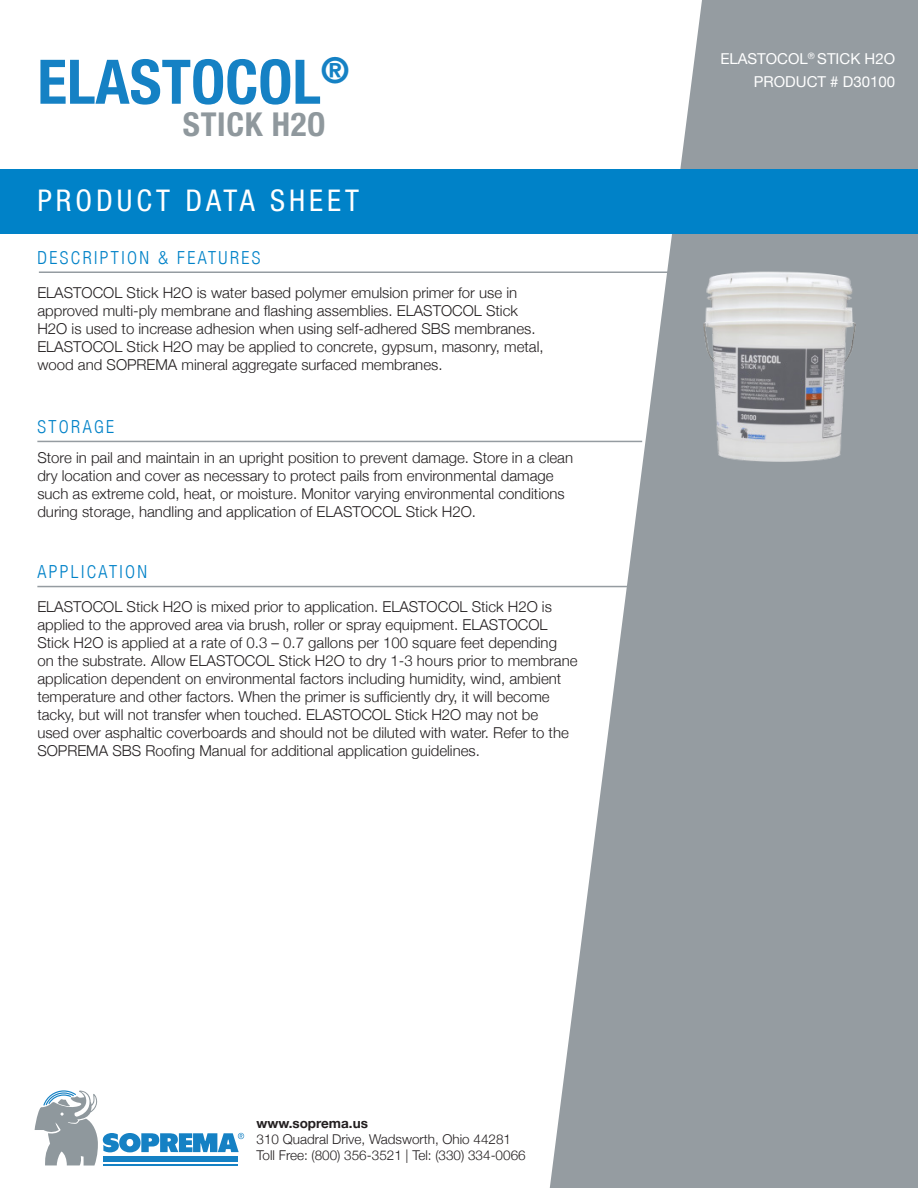
<style>
.page{position:relative;width:918px;height:1188px;background:#fff}
.page>*{position:absolute;margin:0;border:0;box-sizing:border-box;transform-origin:0 0}
.t1{font:700 condensed 61.5px "Helvetica Neue LT Std";color:#1581c4}
.t2{font:700 condensed 33px "Helvetica Neue LT Std";letter-spacing:.02em;color:#8f989d}
.t3{font:condensed 30px "Helvetica Neue LT Std";letter-spacing:.135em;color:#fff}
.t4{font:300 condensed 18px "Helvetica Neue LT";letter-spacing:.135em;color:#0082c8}
.t5{font:300 15px/18px "Helvetica Neue";color:#231f20}
.t6{font:15px "Helvetica Neue";color:#fff}
.t7{font:300 13.5px "Helvetica Neue";color:#231f20}
.t8{font:700 13.5px "Helvetica Neue";color:#231f20}
</style>
<div class="page">
<hr style="left:37px;top:586px;width:605px;height:1px;background:#959ca1">
<hr style="left:37px;top:441px;width:605px;height:1px;background:#959ca1">
<svg style="left:550px;top:0;width:368px;height:1188px;fill:#959ca1"></svg>
<div style="left:0;top:169px;width:918px;height:65px;background:#0082c8"></div>
<hr style="left:39px;top:271px;width:652px;height:2px;background:#959ca1">
<svg style="left:35px;top:1090px;width:209px;height:76px"></svg>
<img style="left:700px;top:253px;width:188px;height:226px">
<p class="t1" style="left:37px;top:45px;width:314px">ELASTOCOL<sup>®</sup></p>
<p class="t2" style="left:183px;top:104px;width:144px">STICK H2O</p>
<p class="t3" style="left:37px;top:183px;width:323px">PRODUCT DATA SHEET</p>
<p class="t4" style="left:37px;top:247px;width:225px">DESCRIPTION &amp; FEATURES</p>
<p class="t5" style="left:37px;top:283px;width:508px">ELASTOCOL Stick H2O is water based polymer emulsion primer for use in approved multi-ply membrane and flashing assemblies. ELASTOCOL Stick H2O is used to increase adhesion when using self-adhered SBS membranes.<br>ELASTOCOL Stick H2O may be applied to concrete, gypsum, masonry, metal, wood and SOPREMA mineral aggregate surfaced membranes.</p>
<p class="t4" style="left:37px;top:416px;width:78px">STORAGE</p>
<p class="t5" style="left:37px;top:448px;width:537px">Store in pail and maintain in an upright position to prevent damage. Store in a clean dry location and cover as necessary to protect pails from environmental damage such as extreme cold, heat, or moisture. Monitor varying environmental conditions during storage, handling and application of ELASTOCOL Stick H2O.</p>
<p class="t4" style="left:37px;top:562px;width:111px">APPLICATION</p>
<p class="t5" style="left:37px;top:597px;width:542px">ELASTOCOL Stick H2O is mixed prior to application. ELASTOCOL Stick H2O is applied to the approved area via brush, roller or spray equipment. ELASTOCOL Stick H2O is applied at a rate of 0.3 – 0.7 gallons per 100 square feet depending<br>on the substrate. Allow ELASTOCOL Stick H2O to dry 1-3 hours prior to membrane application dependent on environmental factors including humidity, wind, ambient temperature and other factors. When the primer is sufficiently dry, it will become tacky, but will not transfer when touched. ELASTOCOL Stick H2O may not be<br>used over asphaltic coverboards and should not be diluted with water. Refer to the SOPREMA SBS Roofing Manual for additional application guidelines.</p>
<p class="t6" style="left:720px;top:49px;width:176px">ELASTOCOL<sup>®</sup> STICK H2O</p>
<p class="t6" style="left:754px;top:72px;width:143px">PRODUCT # D30100</p>
<p class="t8" style="left:256px;top:1115px;width:113px">www.soprema.us</p>
<p class="t7" style="left:256px;top:1131px;width:256px">310 Quadral Drive, Wadsworth, Ohio 44281</p>
<p class="t7" style="left:256px;top:1147px;width:271px">Toll Free: (800) 356-3521 | Tel: (330) 334-0066</p>
</div>
